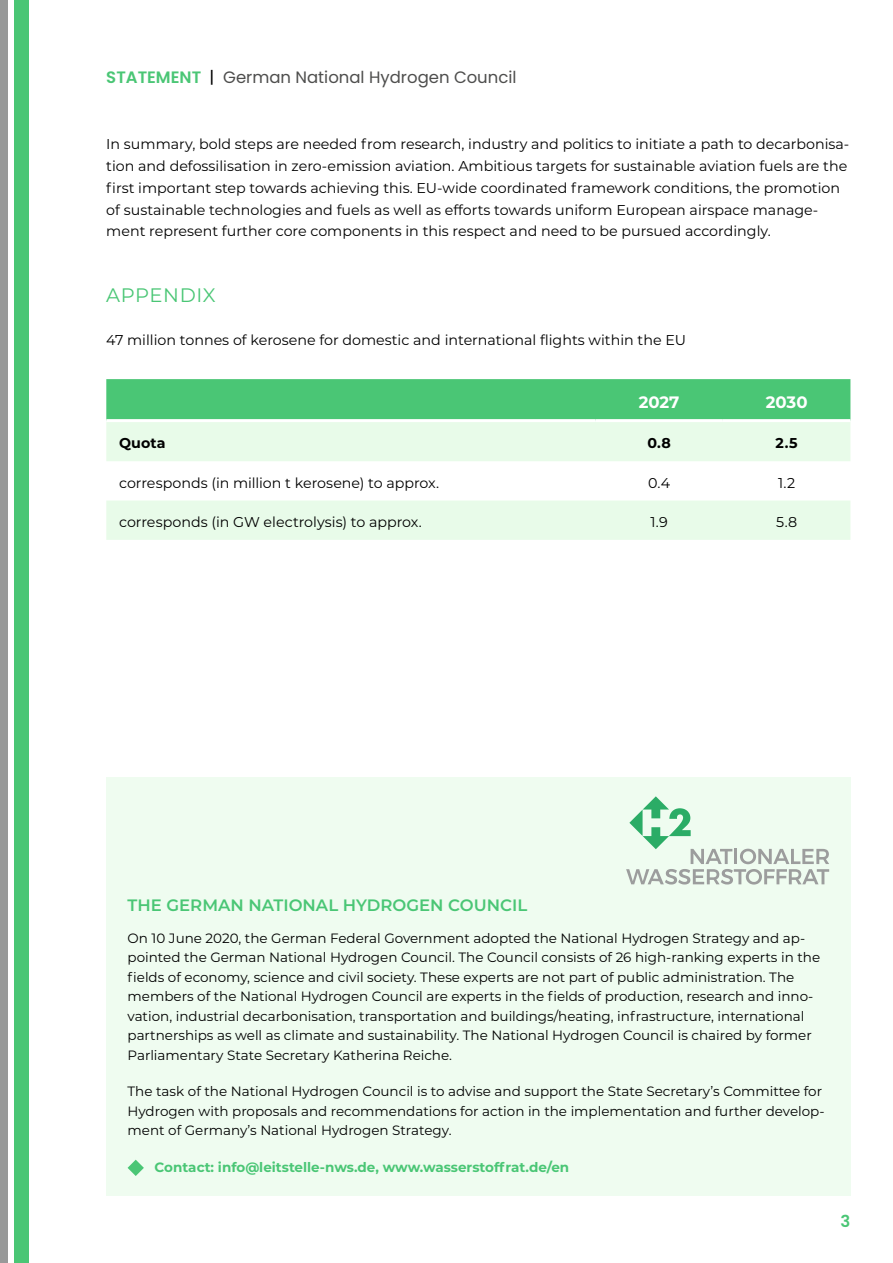
<style>
.page{position:relative;width:893px;height:1263px;background:#fff}
.page>*{position:absolute;margin:0;border:0;box-sizing:border-box;transform-origin:0 0}
.H2_Überschrift{font:19.5px "Montserrat";letter-spacing:.03em;color:#4ac675}
.t1{font:16.5px "Poppins";color:#4e4e4d}
.Überschrift_Infokasten{font:600 16.5px "Montserrat";color:#4ac675}
.Tabelle_Tabelle_-_Kopfzeile{font:700 16.5px "Montserrat";color:#fff}
.t2{font:600 16.5px "Poppins";color:#4ac675}
.Fließtext{font:14.25px/21.8px "Montserrat";color:#000}
.Tabelle_Tabelle_INHALT_linksbündig{font:14.25px "Montserrat";color:#000}
.Tabelle_Tabelle_INHALT_linksbündig-2{font:700 14.25px "Montserrat";letter-spacing:.005em;color:#000}
.Fließtext_-_Infokasten{font:13.5px/19.5px "Montserrat";color:#000}
.Fließtext_-_Infokasten-2{font:700 13.5px "Montserrat";color:#4ac675}
.s1{font-weight:600;color:#4ac675}
.s2{color:#000}
</style>
<div class="page">
<div style="left:14px;top:0;width:15px;height:1262px;background:#4ac675"></div>
<div style="left:0;top:1px;width:8px;height:1262px;background:#989999"></div>
<div style="left:106px;top:379px;width:744px;height:40px;background:#4ac675"></div>
<svg style="left:106px;top:422px;width:744px;height:118px;fill:#e8fbe9"></svg>
<div style="left:106px;top:777px;width:744px;height:418px;background:#effcf0"></div>
<svg style="left:626px;top:796px;width:203px;height:88px"></svg>
<svg style="left:128px;top:1160px;width:16px;height:16px"></svg>
<p class="t1" style="left:106px;top:68px;width:412px"><span class="s1">STATEMENT</span> <span class="s2">|</span> German National Hydrogen Council</p>
<p class="Fließtext" style="left:106px;top:133px;width:745px">In summary, bold steps are needed from research, industry and politics to initiate a path to decarbonisa&shy;tion and defossilisation in zero-emission aviation. Ambitious targets for sustainable aviation fuels are the first important step towards achieving this. EU-wide coordinated framework conditions, the promotion of sustainable technologies and fuels as well as efforts towards uniform European airspace manage&shy;ment represent further core components in this respect and need to be pursued accordingly.</p>
<h2 class="H2_Überschrift" style="left:106px;top:281px;width:111px">APPENDIX</h2>
<p class="Fließtext" style="left:106px;top:329px;width:581px">47 million tonnes of kerosene for domestic and international flights within the EU</p>
<p class="Tabelle_Tabelle_-_Kopfzeile" style="left:639px;top:390px;width:42px">2027</p>
<p class="Tabelle_Tabelle_-_Kopfzeile" style="left:766px;top:390px;width:43px">2030</p>
<p class="Tabelle_Tabelle_INHALT_linksbündig-2" style="left:119px;top:433px;width:48px">Quota</p>
<p class="Tabelle_Tabelle_INHALT_linksbündig-2" style="left:647px;top:433px;width:25px">0.8</p>
<p class="Tabelle_Tabelle_INHALT_linksbündig-2" style="left:776px;top:433px;width:24px">2.5</p>
<p class="Tabelle_Tabelle_INHALT_linksbündig" style="left:119px;top:473px;width:322px">corresponds (in million t kerosene) to approx.</p>
<p class="Tabelle_Tabelle_INHALT_linksbündig" style="left:648px;top:473px;width:24px">0.4</p>
<p class="Tabelle_Tabelle_INHALT_linksbündig" style="left:778px;top:473px;width:18px">1.2</p>
<p class="Tabelle_Tabelle_INHALT_linksbündig" style="left:119px;top:512px;width:304px">corresponds (in GW electrolysis) to approx.</p>
<p class="Tabelle_Tabelle_INHALT_linksbündig" style="left:650px;top:512px;width:19px">1.9</p>
<p class="Tabelle_Tabelle_INHALT_linksbündig" style="left:776px;top:512px;width:23px">5.8</p>
<h2 class="Überschrift_Infokasten" style="left:128px;top:893px;width:401px">THE GERMAN NATIONAL HYDROGEN COUNCIL</h2>
<p class="Fließtext_-_Infokasten" style="left:128px;top:928px;width:694px">On 10 June 2020, the German Federal Government adopted the National Hydrogen Strategy and ap&shy;pointed the German National Hydrogen Council. The Council consists of 26 high-ranking experts in the fields of economy, science and civil society. These experts are not part of public administration. The members of the National Hydrogen Council are experts in the fields of production, research and inno&shy;vation, industrial decarbonisation, transportation and buildings/heating, infrastructure, international partnerships as well as climate and sustainability. The National Hydrogen Council is chaired by former Parliamentary State Secretary Katherina Reiche.</p>
<p class="Fließtext_-_Infokasten" style="left:128px;top:1081px;width:699px">The task of the National Hydrogen Council is to advise and support the State Secretary’s Committee for<br>Hydrogen with proposals and recommendations for action in the implementation and further develop&shy;ment of Germany’s National Hydrogen Strategy.</p>
<p class="Fließtext_-_Infokasten-2" style="left:155px;top:1157px;width:416px">Contact: info@leitstelle-nws.de, www.wasserstoffrat.de/en</p>
<p class="t2" style="left:841px;top:1212px;width:11px">3</p>
</div>
